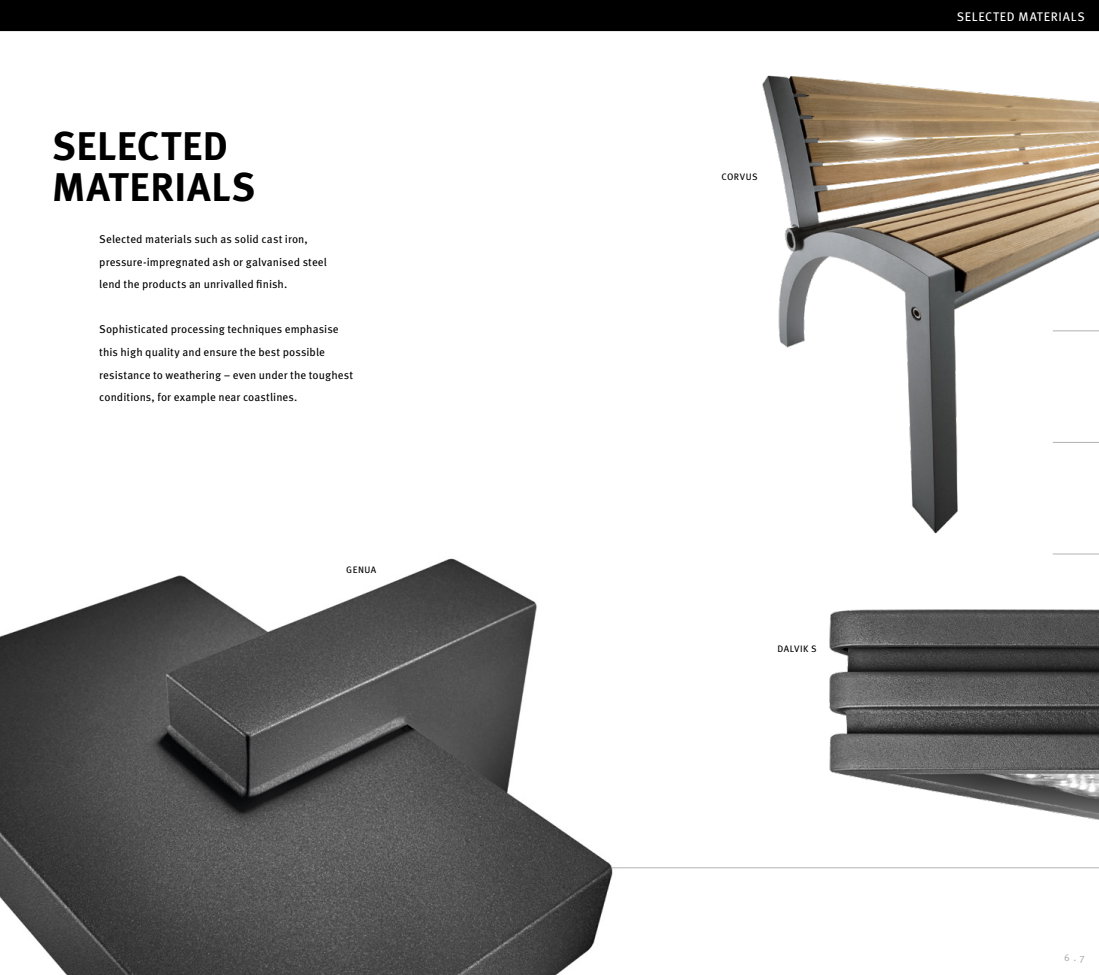
<style>
.page{position:relative;width:1099px;height:975px;background:#fff}
.page>*{position:absolute;margin:0;border:0;box-sizing:border-box;transform-origin:0 0}
.t1{font:700 40px/41.2px "Meta Pro";letter-spacing:.015em;color:#000}
.t2{font:12.5px "Meta Pro";letter-spacing:.055em;color:#fff}
.t3{font:11.25px/22.5px "Meta Pro";letter-spacing:.005em;color:#000}
.t4{font:10px "Meta Pro";color:#b3b2b2}
.t5{font:9.38px "Meta Pro";letter-spacing:.05em;color:#000}
</style>
<div class="page">
<img style="left:0;top:558px;width:626px;height:416px">
<div style="left:0;top:0;width:1098px;height:32px;background:#000"></div>
<hr style="left:0;top:31px;width:1098px;height:1px;background:#fff">
<hr style="left:612px;top:867px;width:486px;height:1px;background:#b3b2b2">
<hr style="left:1052px;top:553px;width:46px;height:1px;background:#b3b2b2">
<img style="left:829px;top:609px;width:269px;height:211px">
<img style="left:762px;top:75px;width:336px;height:459px">
<h1 class="t1" style="left:52px;top:125px;width:205px">SELECTED<br>MATERIALS</h1>
<p class="t3" style="left:99px;top:228px;width:229px">Selected materials such as solid cast iron, pressure-impregnated ash or galvanised steel lend the products an unrivalled finish.</p>
<p class="t3" style="left:99px;top:318px;width:255px">Sophisticated processing techniques emphasise this high quality and ensure the best possible resistance to weathering – even under the toughest conditions, for example near coastlines.</p>
<p class="t5" style="left:346px;top:564px;width:32px">GENUA</p>
<p class="t5" style="left:721px;top:171px;width:38px">CORVUS</p>
<p class="t2" style="left:956px;top:9px;width:129px">SELECTED MATERIALS</p>
<p class="t5" style="left:777px;top:643px;width:41px">DALVIK S</p>
<p class="t4" style="left:1064px;top:951px;width:22px">6 . 7</p>
</div>
